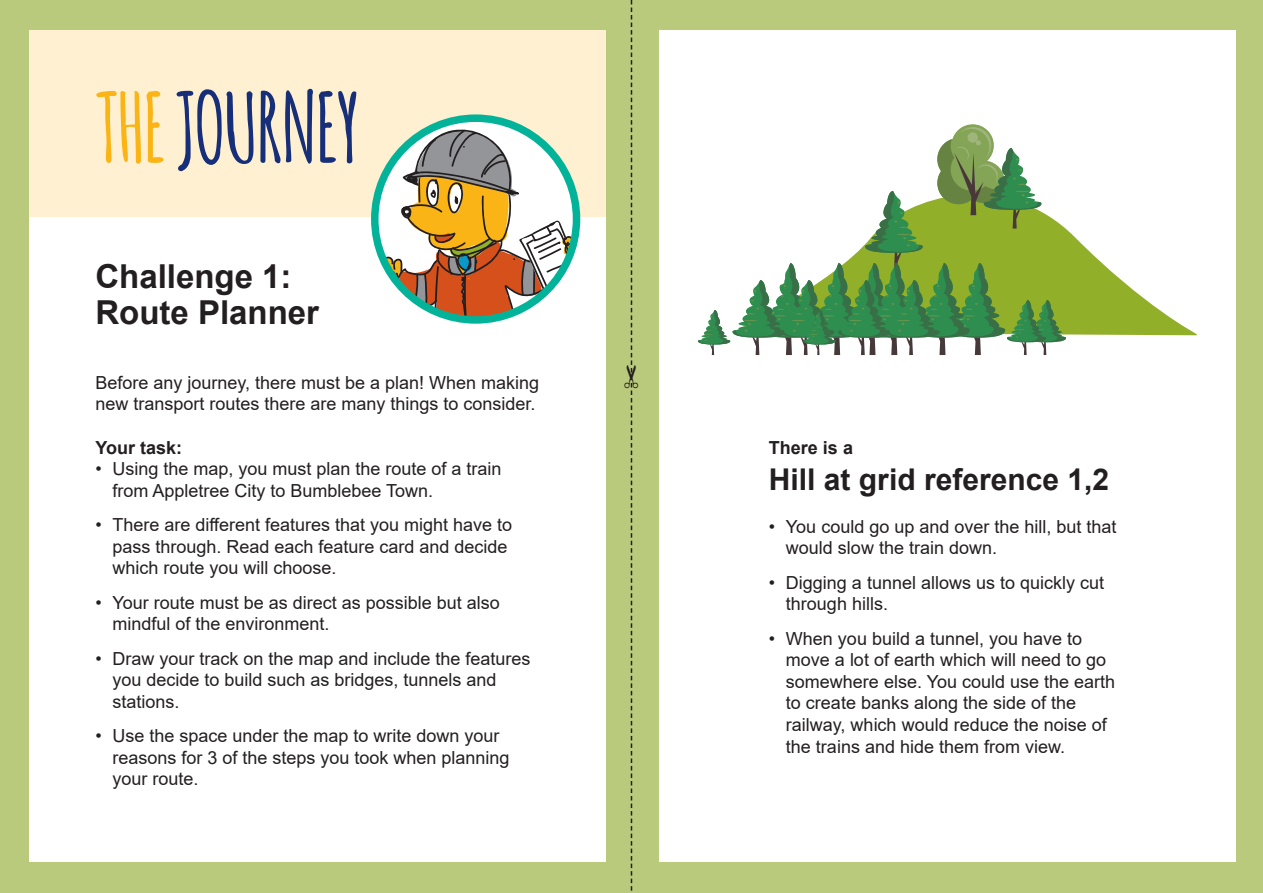
<style>
.page{position:relative;width:1263px;height:893px;background:#b9ca7c}
.page>*{position:absolute;margin:0;border:0;box-sizing:border-box;transform-origin:0 0}
.t1{font:700 94.2px "Amatic";color:#172f78}
.t2{font:700 33px "Arial";color:#231f20}
.t3{font:700 30px "Arial";color:#231f20}
.t4{font:18px/21.6px "Arial";color:#231f20}
.t5{font:700 18px "Arial";color:#231f20}
.s1{color:#fbb416}
</style>
<div class="page">
<div style="left:29px;top:31px;width:577px;height:831px;background:#fff"></div>
<div style="left:659px;top:31px;width:577px;height:831px;background:#fff"></div>
<svg style="left:1066px;top:229px;width:131px;height:106px"></svg>
<svg style="left:698px;top:124px;width:368px;height:231px"></svg>
<div style="left:29px;top:31px;width:577px;height:186px;background:#fef0d1"></div>
<svg style="left:375px;top:127px;width:201px;height:192px"></svg>
<div style="left:371px;top:114px;width:209px;height:210px;border:8px solid #03b399;border-radius:50%"></div>
<svg style="left:630px;top:0;width:3px;height:891px"></svg>
<p class="t1" style="left:95px;top:60px;width:264px"><span class="s1">THE</span> JOURNEY</p>
<p class="t2" style="left:95px;top:253px;width:198px">Challenge 1:</p>
<p class="t2" style="left:95px;top:289px;width:225px">Route Planner</p>
<p class="t4" style="left:95px;top:371px;width:445px">Before any journey, there must be a plan! When making new transport routes there are many things to consider.</p>
<p class="t5" style="left:95px;top:434px;width:88px">Your task:</p>
<p class="t4" style="left:112px;top:458px;width:391px;text-indent:-17px">• Using the map, you must plan the route of a train from Appletree City to Bumblebee Town.</p>
<p class="t4" style="left:112px;top:514px;width:401px;text-indent:-17px">• There are different features that you might have to pass through. Read each feature card and decide which route you will choose.</p>
<p class="t4" style="left:112px;top:591px;width:389px;text-indent:-17px">• Your route must be as direct as possible but also mindful of the environment.</p>
<p class="t4" style="left:112px;top:647px;width:420px;text-indent:-17px">• Draw your track on the map and include the features you decide to build such as bridges, tunnels and stations.</p>
<p class="t4" style="left:112px;top:725px;width:399px;text-indent:-17px">• Use the space under the map to write down your reasons for 3 of the steps you took when planning your route.</p>
<p class="t5" style="left:769px;top:434px;width:86px">There is a</p>
<p class="t3" style="left:769px;top:458px;width:342px">Hill at grid reference 1,2</p>
<p class="t4" style="left:786px;top:515px;width:332px;text-indent:-17px">• You could go up and over the hill, but that would slow the train down.</p>
<p class="t4" style="left:786px;top:571px;width:320px;text-indent:-17px">• Digging a tunnel allows us to quickly cut through hills.</p>
<p class="t4" style="left:786px;top:627px;width:331px;text-indent:-17px">• When you build a tunnel, you have to move a lot of earth which will need to go somewhere else. You could use the earth to create banks along the side of the railway, which would reduce the noise of the trains and hide them from view.</p>
</div>
